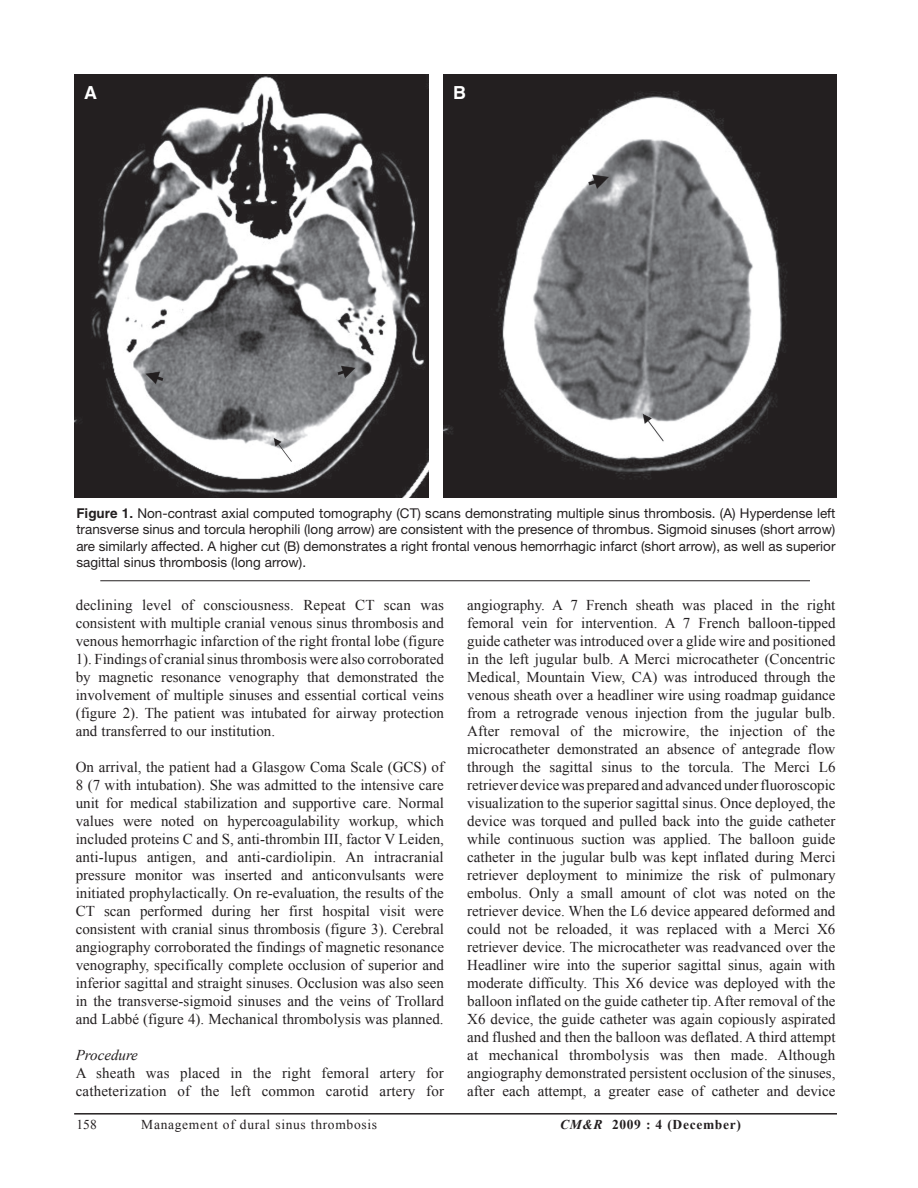
<style>
.page{position:relative;width:918px;height:1188px;background:#fff}
.page>*{position:absolute;margin:0;border:0;box-sizing:border-box;transform-origin:0 0}
.t1{font:700 18px "Helvetica";color:#fff}
.t2{font:15px/18px "Times New Roman";color:#231f20;text-align:justify}
.t3{font:italic 15px "Times New Roman";color:#231f20}
.t4{font:13.5px/16.5px "Helvetica Neue";color:#231f20;text-align:justify}
.t5{font:13.5px "Times New Roman";letter-spacing:.05em;color:#231f20}
.t6{font:700 13.5px "Times New Roman";letter-spacing:.05em;color:#231f20}
.s1{font-family:"Helvetica";font-weight:700}
.s2{font-style:italic}
</style>
<div class="page">
<hr style="left:74px;top:1113px;width:763px;height:2px;background:#231f20">
<hr style="left:100px;top:580px;width:710px;height:1px;background:#231f20">
<img style="left:74px;top:74px;width:355px;height:424px">
<img style="left:443px;top:74px;width:394px;height:424px">
<p class="t1" style="left:84px;top:81px;width:14px">A</p>
<p class="t1" style="left:453px;top:81px;width:14px">B</p>
<p class="t4" style="left:76px;top:505px;width:761px"><span class="s1">Figure 1.</span> Non-contrast axial computed tomography (CT) scans demonstrating multiple sinus thrombosis. (A) Hyperdense left transverse sinus and torcula herophili (long arrow) are consistent with the presence of thrombus. Sigmoid sinuses (short arrow) are similarly affected. A higher cut (B) demonstrates a right frontal venous hemorrhagic infarct (short arrow), as well as superior sagittal sinus thrombosis (long arrow).</p>
<p class="t2" style="left:76px;top:596px;width:370px">declining level of consciousness. Repeat CT scan was consistent with multiple cranial venous sinus thrombosis and venous hemorrhagic infarction of the right frontal lobe (figure 1). Findings of cranial sinus thrombosis were also corroborated by magnetic resonance venography that demonstrated the involvement of multiple sinuses and essential cortical veins (figure 2). The patient was intubated for airway protection and transferred to our institution.</p>
<p class="t2" style="left:76px;top:758px;width:370px">On arrival, the patient had a Glasgow Coma Scale (GCS) of 8 (7 with intubation). She was admitted to the intensive care unit for medical stabilization and supportive care. Normal values were noted on hypercoagulability workup, which included proteins C and S, anti-thrombin III, factor V Leiden, anti-lupus antigen, and anti-cardiolipin. An intracranial pressure monitor was inserted and anticonvulsants were initiated prophylactically. On re-evaluation, the results of the CT scan performed during her first hospital visit were consistent with cranial sinus thrombosis (figure 3). Cerebral angiography corroborated the findings of magnetic resonance venography, specifically complete occlusion of superior and inferior sagittal and straight sinuses. Occlusion was also seen in the transverse-sigmoid sinuses and the veins of Trollard and Labbé (figure 4). Mechanical thrombolysis was planned.</p>
<p class="t3" style="left:76px;top:1045px;width:64px">Procedure</p>
<p class="t2" style="left:76px;top:1064px;width:370px">A sheath was placed in the right femoral artery for catheterization of the left common carotid artery for</p>
<p class="t2" style="left:467px;top:596px;width:370px">angiography. A 7 French sheath was placed in the right femoral vein for intervention. A 7 French balloon-tipped guide catheter was introduced over a glide wire and positioned in the left jugular bulb. A Merci microcatheter (Concentric Medical, Mountain View, CA) was introduced through the venous sheath over a headliner wire using roadmap guidance from a retrograde venous injection from the jugular bulb.<br>After removal of the microwire, the injection of the microcatheter demonstrated an absence of antegrade flow through the sagittal sinus to the torcula. The Merci L6 retriever device was prepared and advanced under fluoroscopic visualization to the superior sagittal sinus. Once deployed, the device was torqued and pulled back into the guide catheter while continuous suction was applied. The balloon guide catheter in the jugular bulb was kept inflated during Merci retriever deployment to minimize the risk of pulmonary embolus. Only a small amount of clot was noted on the retriever device. When the L6 device appeared deformed and could not be reloaded, it was replaced with a Merci X6 retriever device. The microcatheter was readvanced over the Headliner wire into the superior sagittal sinus, again with moderate difficulty. This X6 device was deployed with the balloon inflated on the guide catheter tip. After removal of the X6 device, the guide catheter was again copiously aspirated and flushed and then the balloon was deflated. A third attempt at mechanical thrombolysis was then made. Although angiography demonstrated persistent occlusion of the sinuses, after each attempt, a greater ease of catheter and device</p>
<p class="t5" style="left:76px;top:1116px;width:22px">158</p>
<p class="t5" style="left:141px;top:1115px;width:237px">Management of dural sinus thrombosis</p>
<p class="t6" style="left:560px;top:1115px;width:182px"><span class="s2">CM&amp;R</span> 2009 : 4 (December)</p>
</div>
